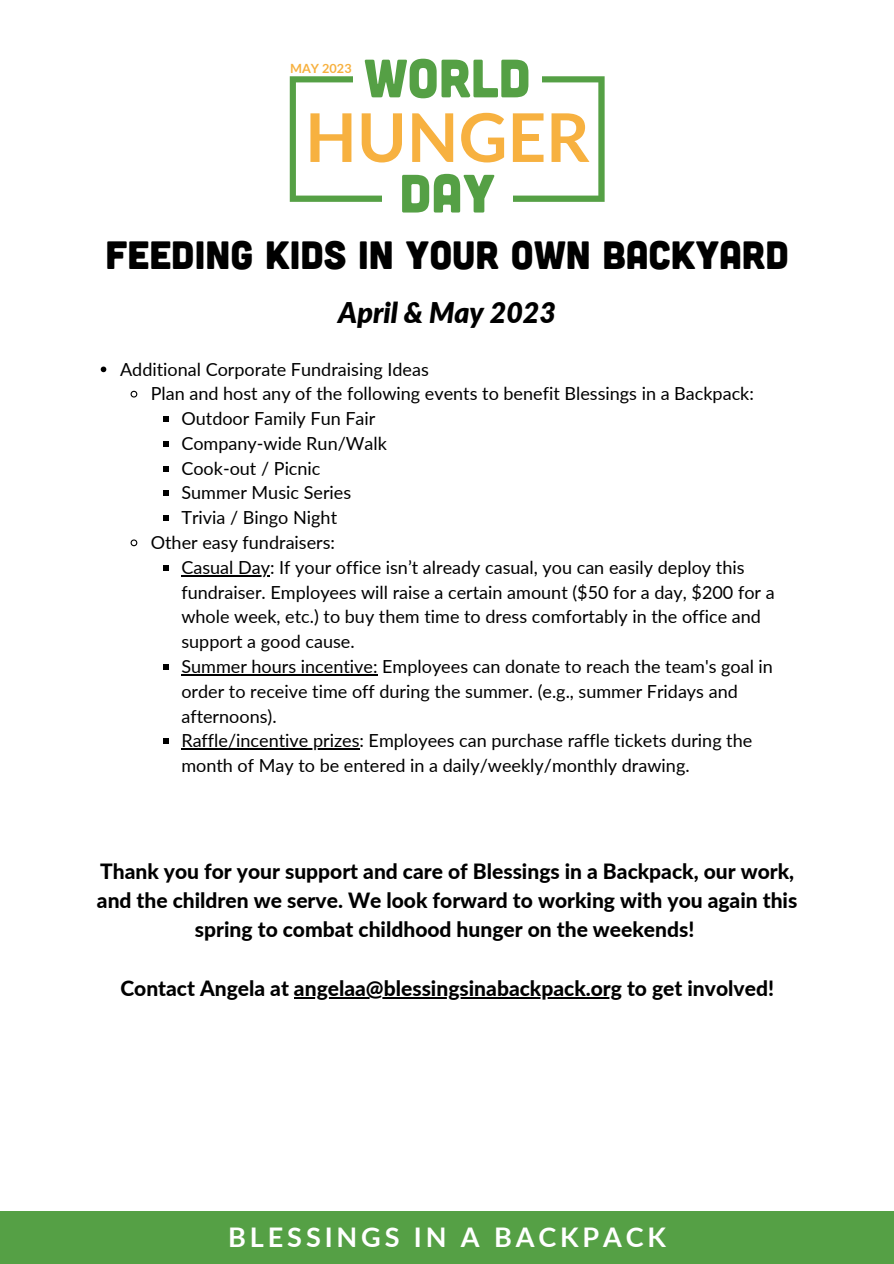
<style>
.page{position:relative;width:894px;height:1264px;background:#fff}
.page>*{position:absolute;margin:0;border:0;box-sizing:border-box;transform-origin:0 0}
.t1{font:700 67.2px "Lato";color:#f7b140}
.t2{font:53.85px "Cubano";color:#55a045}
.t3{font:39.45px "Cubano";color:#000}
.t4{font:italic 900 28.5px "Lato";color:#000}
.t5{font:700 27px "Lato";letter-spacing:.145em;color:#fff}
.t6{font:800 21px/29.2px "Lato";color:#000;text-align:center}
.t7{font:18px/24.8px "Lato";color:#000}
.t8{font:700 12.75px "Lato";color:#f7b140}
</style>
<div class="page">
<svg style="left:101px;top:366px;width:5px;height:6px"></svg>
<svg style="left:130px;top:390px;width:8px;height:8px"></svg>
<svg style="left:163px;top:416px;width:5px;height:6px"></svg>
<svg style="left:163px;top:441px;width:5px;height:5px"></svg>
<svg style="left:163px;top:466px;width:5px;height:5px"></svg>
<svg style="left:163px;top:490px;width:5px;height:6px"></svg>
<svg style="left:163px;top:515px;width:5px;height:6px"></svg>
<svg style="left:130px;top:539px;width:8px;height:8px"></svg>
<svg style="left:163px;top:565px;width:5px;height:5px"></svg>
<hr style="left:181px;top:575px;width:89px;height:1px;background:#000">
<svg style="left:163px;top:664px;width:5px;height:5px"></svg>
<hr style="left:181px;top:674px;width:196px;height:1px;background:#000">
<svg style="left:163px;top:738px;width:5px;height:6px"></svg>
<hr style="left:181px;top:748px;width:178px;height:1px;background:#000">
<svg style="left:290px;top:76px;width:314px;height:126px"></svg>
<div style="left:353px;top:63px;width:188px;height:28px;background:#fff"></div>
<div style="left:381px;top:188px;width:131px;height:28px;background:#fff"></div>
<div style="left:0;top:1211px;width:893px;height:52px;background:#55a045"></div>
<hr style="left:294px;top:996px;width:328px;height:2px;background:#000">
<p class="t2" style="left:363px;top:43px;width:168px">WORLD</p>
<p class="t1" style="left:305px;top:96px;width:286px">HUNGER</p>
<p class="t2" style="left:399px;top:159px;width:97px">DAY</p>
<p class="t8" style="left:290px;top:61px;width:63px">MAY 2023</p>
<p class="t3" style="left:106px;top:229px;width:684px">FEEDING KIDS IN YOUR OWN BACKYARD</p>
<p class="t4" style="left:338px;top:295px;width:219px">April &amp; May 2023</p>
<p class="t7" style="left:120px;top:356px;width:310px">Additional Corporate Fundraising Ideas</p>
<p class="t7" style="left:151px;top:381px;width:604px">Plan and host any of the following events to benefit Blessings in a Backpack:</p>
<p class="t7" style="left:181px;top:406px;width:195px">Outdoor Family Fun Fair</p>
<p class="t7" style="left:181px;top:430px;width:207px">Company-wide Run/Walk</p>
<p class="t7" style="left:181px;top:455px;width:141px">Cook-out / Picnic</p>
<p class="t7" style="left:181px;top:480px;width:171px">Summer Music Series</p>
<p class="t7" style="left:181px;top:505px;width:157px">Trivia / Bingo Night</p>
<p class="t7" style="left:151px;top:529px;width:186px">Other easy fundraisers:</p>
<p class="t7" style="left:181px;top:554px;width:594px">Casual Day: If your office isn’t already casual, you can easily deploy this fundraiser. Employees will raise a certain amount ($50 for a day, $200 for a whole week, etc.) to buy them time to dress comfortably in the office and support a good cause.</p>
<p class="t7" style="left:181px;top:653px;width:593px">Summer hours incentive: Employees can donate to reach the team's goal in order to receive time off during the summer. (e.g., summer Fridays and afternoons).</p>
<p class="t7" style="left:181px;top:728px;width:572px">Raffle/incentive prizes: Employees can purchase raffle tickets during the month of May to be entered in a daily/weekly/monthly drawing.</p>
<p class="t6" style="left:97px;top:855px;width:701px">Thank you for your support and care of Blessings in a Backpack, our work, and the children we serve. We look forward to working with you again this spring to combat childhood hunger on the weekends!</p>
<p class="t6" style="left:120px;top:973px;width:655px">Contact Angela at angelaa@blessingsinabackpack.org to get involved!</p>
<p class="t5" style="left:228px;top:1220px;width:439px">BLESSINGS IN A BACKPACK</p>
</div>
